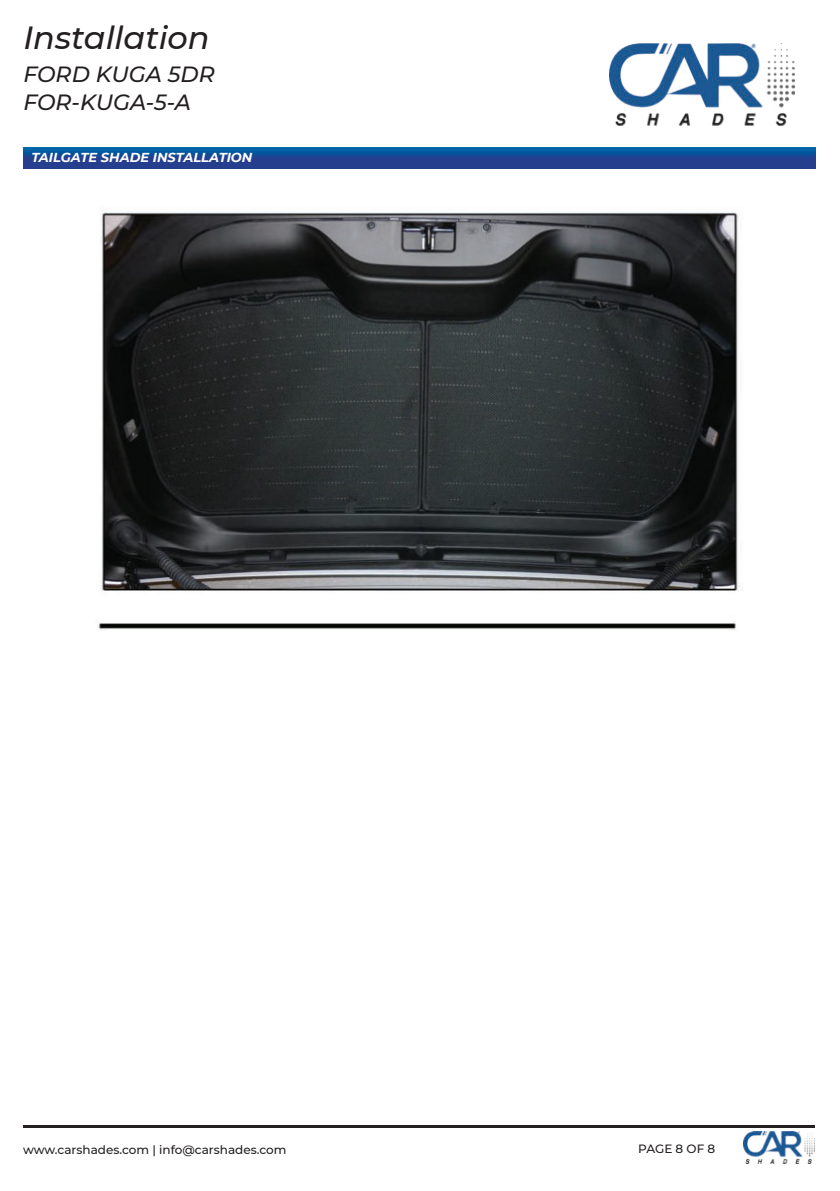
<style>
.page{position:relative;width:840px;height:1191px;background:#fff}
.page>*{position:absolute;margin:0;border:0;box-sizing:border-box;transform-origin:0 0}
.t1{font:italic 500 32px "Montserrat";color:#231f20}
.t2{font:italic 500 22px/28px "Montserrat";color:#231f20}
.t3{font:italic 700 13px "Montserrat";color:#fff}
.t4{font:500 12px "Montserrat";color:#231f20}
</style>
<div class="page">
<hr style="left:23px;top:1125px;width:791px;height:2px;background:#231f20">
<img style="left:743px;top:1131px;width:71px;height:32px">
<img style="left:609px;top:43px;width:184px;height:83px">
<svg style="left:23px;top:147px;width:792px;height:21px;background:#164b96"></svg>
<img style="left:98px;top:210px;width:644px;height:421px">
<h1 class="t1" style="left:23px;top:19px;width:188px">Installation</h1>
<h2 class="t2" style="left:23px;top:60px;width:193px">FORD KUGA 5DR<br>FOR-KUGA-5-A</h2>
<p class="t3" style="left:31px;top:150px;width:222px">TAILGATE SHADE INSTALLATION</p>
<p class="t4" style="left:23px;top:1144px;width:265px">www.carshades.com | info@carshades.com</p>
<p class="t4" style="left:638px;top:1144px;width:78px">PAGE 8 OF 8</p>
</div>
